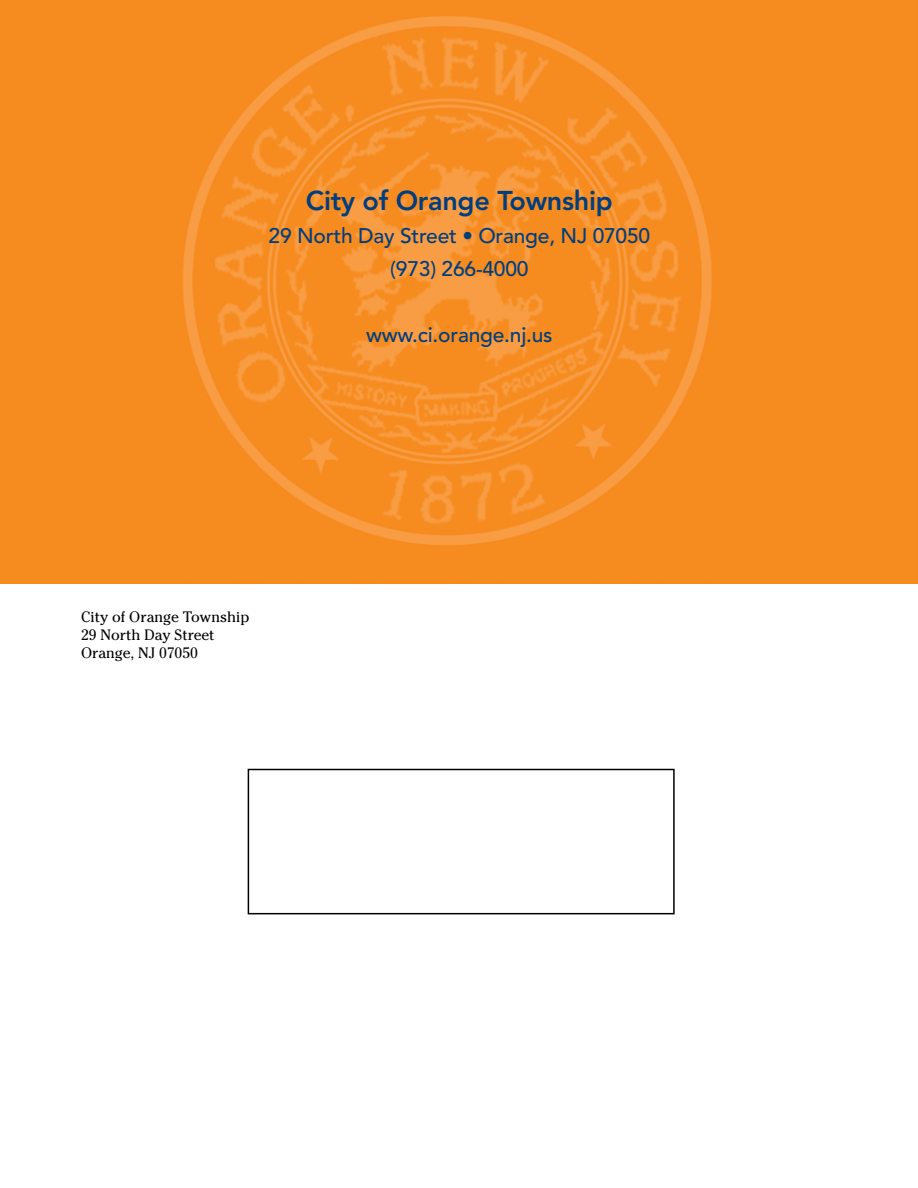
<style>
.page{position:relative;width:918px;height:1188px;background:#fff}
.page>*{position:absolute;margin:0;border:0;box-sizing:border-box;transform-origin:0 0}
.t1{font:800 27px "Avenir";letter-spacing:-.01em;color:#003e7e}
.t2{font:500 21px/33px "Avenir";letter-spacing:-.01em;color:#003e7e;text-align:center}
.t3{font:15px/18px "Cheltenham";color:#000}
</style>
<div class="page">
<img style="left:0;top:0;width:918px;height:583px">
<div style="left:248px;top:769px;width:427px;height:145px;border:2px solid #000"></div>
<p class="t1" style="left:306px;top:185px;width:309px">City of Orange Township</p>
<p class="t2" style="left:269px;top:220px;width:383px">29 North Day Street • Orange, NJ 07050 (973) 266-4000</p>
<p class="t2" style="left:366px;top:319px;width:188px">www.ci.orange.nj.us</p>
<p class="t3" style="left:81px;top:607px;width:170px">City of Orange Township<br>29 North Day Street<br>Orange, NJ 07050</p>
</div>
